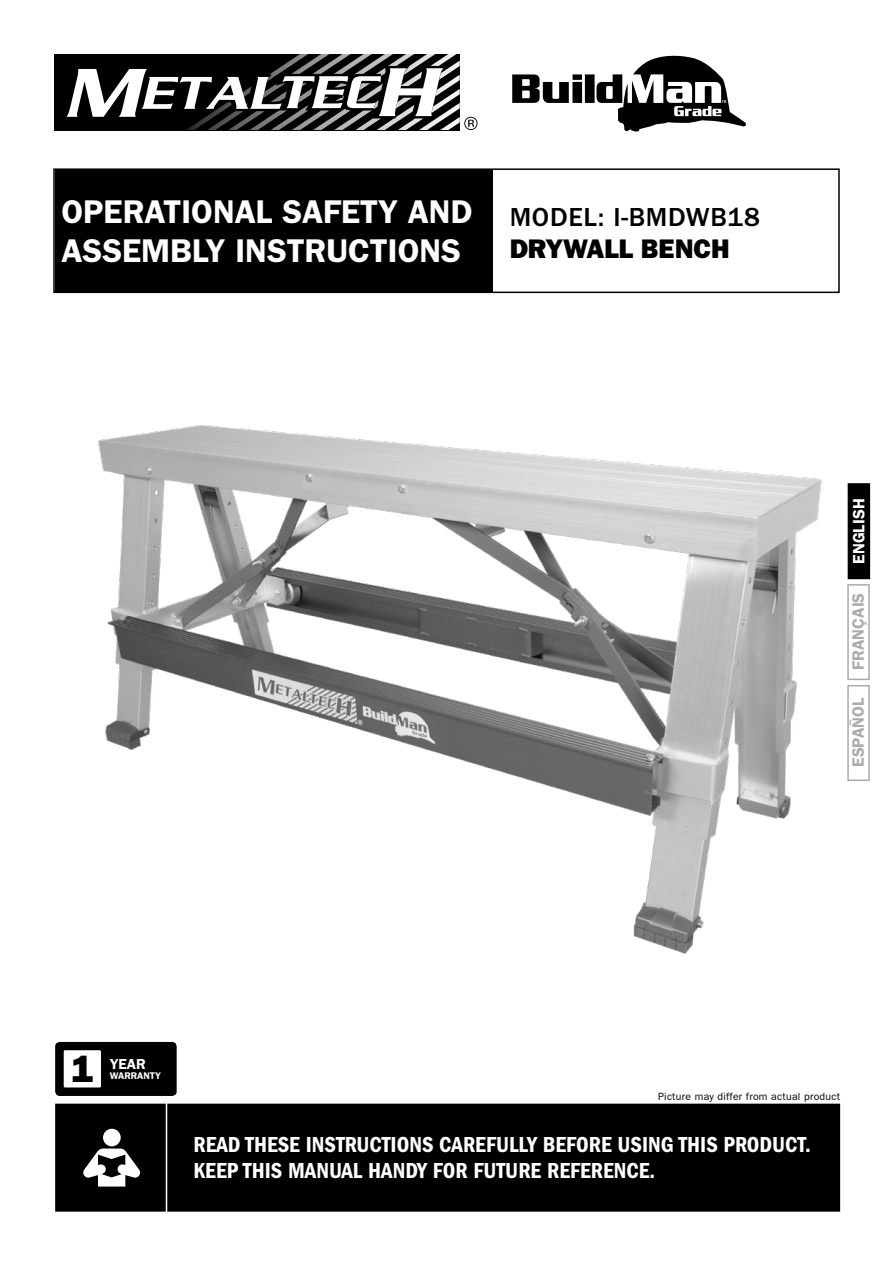
<style>
.page{position:relative;width:893px;height:1263px;background:#fff}
.page>*{position:absolute;margin:0;border:0;box-sizing:border-box;transform-origin:0 0}
.t1{font:37.8px "ITC Franklin Gothic Std Hvy";color:#000}
.t2{font:600 33px/39px "ITC Franklin Gothic Std";color:#fff}
.t3{font:27px "ITC Franklin Gothic Std Hvy";letter-spacing:-.005em;color:#000}
.t4{font:22.5px/26.2px "ITC Franklin Gothic Std Dm Cd";color:#fff}
.t5{font:600 16.5px "ITC Franklin Gothic Std";color:#abacac}
.t6{font:600 16.5px "ITC Franklin Gothic Std";color:#fff}
.t7{font:600 14.55px "ITC Franklin Gothic Std";color:#fff}
.t8{font:10.5px "ITC Franklin Gothic Std";letter-spacing:.025em;color:#000}
.t9{font:600 9.75px "ITC Franklin Gothic Std";color:#fff}
</style>
<div class="page">
<div style="left:54px;top:54px;width:406px;height:76px;background:#000"></div>
<svg style="left:66px;top:54px;width:411px;height:76px"></svg>
<div style="left:57px;top:1105px;width:782px;height:105px;background:#000"></div>
<div style="left:55px;top:1104px;width:785px;height:108px;border:3px solid #000"></div>
<div style="left:103px;top:1129px;width:18px;height:17px;background:#fff;border-radius:50%"></div>
<svg style="left:83px;top:1148px;width:57px;height:38px"></svg>
<hr style="left:166px;top:1099px;width:1px;height:115px;background:#fff">
<svg style="left:512px;top:55px;width:234px;height:76px"></svg>
<div style="left:53px;top:168px;width:787px;height:125px;border:2px solid #000"></div>
<div style="left:55px;top:169px;width:437px;height:123px;background:#000"></div>
<div style="left:55px;top:1042px;width:122px;height:54px;background:#000;border-radius:5px"></div>
<div style="left:64px;top:1050px;width:37px;height:37px;background:#fff"></div>
<img style="left:98px;top:425px;width:724px;height:529px">
<div style="left:848px;top:484px;width:21px;height:94px;background:#000"></div>
<div style="left:848px;top:483px;width:22px;height:96px;border:2px solid #000"></div>
<div style="left:847px;top:584px;width:23px;height:96px;border:2px solid #abacac"></div>
<div style="left:847px;top:685px;width:23px;height:96px;border:2px solid #abacac"></div>
<h2 class="t2" style="left:61px;top:192px;width:700px">OPERATIONAL SAFETY AND <sub>MODEL:</sub> <sub>I-BMDWB18<br></sub>ASSEMBLY INSTRUCTIONS</h2>
<p class="t3" style="left:510px;top:233px;width:221px">DRYWALL BENCH</p>
<p class="t6" style="left:849px;top:564px;width:67px;rotate:-90deg">ENGLISH</p>
<p class="t5" style="left:848px;top:670px;width:79px;rotate:-90deg">FRANÇAIS</p>
<p class="t5" style="left:848px;top:767px;width:71px;rotate:-90deg">ESPAÑOL</p>
<h1 class="t1" style="left:71px;top:1047px;width:24px">1</h1>
<p class="t7" style="left:110px;top:1055px;width:38px">YEAR</p>
<p class="t9" style="left:110px;top:1070px;width:53px">WARRANTY</p>
<p class="t8" style="left:658px;top:1090px;width:184px">Picture may differ from actual product</p>
<p class="t4" style="left:193px;top:1131px;width:619px">READ THESE INSTRUCTIONS CAREFULLY BEFORE USING THIS PRODUCT.<br>KEEP THIS MANUAL HANDY FOR FUTURE REFERENCE.</p>
</div>
